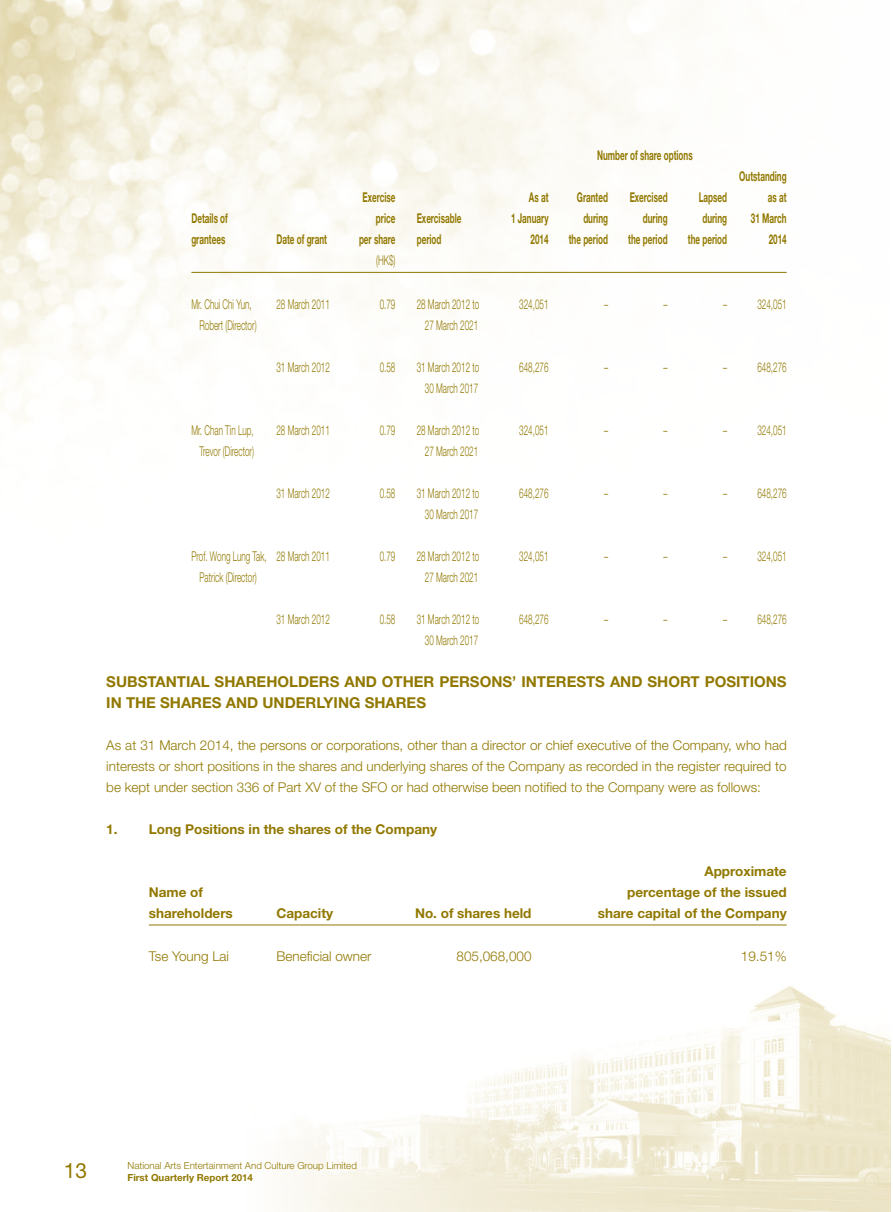
<style>
.page{position:relative;width:893px;height:1212px;background:#fff}
.page>*{position:absolute;margin:0;border:0;box-sizing:border-box;transform-origin:0 0}
.t1{font:21px "Helvetica Neue LT Std";color:#917800}
.t2{font:700 15px/21px "Helvetica Neue LT Std";color:#917800}
.t3{font:300 13.5px "Helvetica Neue LT Std";color:#917800;scale:.6 1}
.t4{font:300 13.5px/21px "Helvetica Neue LT Std";color:#917800;text-align:justify}
.t5{font:700 13.5px "Helvetica Neue LT Std";color:#917800;scale:.6 1}
.t6{font:700 13.5px "Helvetica Neue LT Std";color:#917800}
.t7{font:300 9.75px "Helvetica Neue LT Std";color:#917800}
.t8{font:700 9.75px "Helvetica Neue LT Std";color:#917800}
</style>
<div class="page">
<img style="left:0;top:0;width:787px;height:926px">
<img style="left:288px;top:986px;width:603px;height:226px">
<hr style="left:191px;top:272px;width:596px;height:1px;background:#917800">
<hr style="left:149px;top:924px;width:638px;height:1px;background:#917800">
<p class="t5" style="left:597px;top:147px;width:161px">Number of share options</p>
<p class="t5" style="left:739px;top:168px;width:81px">Outstanding</p>
<p class="t5" style="left:362px;top:189px;width:56px">Exercise</p>
<p class="t5" style="left:529px;top:189px;width:34px">As at</p>
<p class="t5" style="left:577px;top:189px;width:54px">Granted</p>
<p class="t5" style="left:630px;top:189px;width:65px">Exercised</p>
<p class="t5" style="left:699px;top:189px;width:49px">Lapsed</p>
<p class="t5" style="left:768px;top:189px;width:33px">as at</p>
<p class="t5" style="left:191px;top:210px;width:62px">Details of</p>
<p class="t5" style="left:376px;top:210px;width:34px">price</p>
<p class="t5" style="left:417px;top:210px;width:76px">Exercisable</p>
<p class="t5" style="left:511px;top:210px;width:64px">1 January</p>
<p class="t5" style="left:583px;top:210px;width:43px">during</p>
<p class="t5" style="left:643px;top:210px;width:43px">during</p>
<p class="t5" style="left:702px;top:210px;width:43px">during</p>
<p class="t5" style="left:751px;top:210px;width:61px">31 March</p>
<p class="t5" style="left:191px;top:231px;width:58px">grantees</p>
<p class="t5" style="left:276px;top:231px;width:86px">Date of grant</p>
<p class="t5" style="left:359px;top:231px;width:62px">per share</p>
<p class="t5" style="left:417px;top:231px;width:43px">period</p>
<p class="t5" style="left:530px;top:231px;width:32px">2014</p>
<p class="t5" style="left:569px;top:231px;width:67px">the period</p>
<p class="t5" style="left:628px;top:231px;width:67px">the period</p>
<p class="t5" style="left:688px;top:231px;width:67px">the period</p>
<p class="t5" style="left:769px;top:231px;width:32px">2014</p>
<p class="t3" style="left:376px;top:252px;width:34px">(HK$)</p>
<p class="t3" style="left:191px;top:295px;width:102px">Mr. Chui Chi Yun,</p>
<p class="t3" style="left:276px;top:295px;width:91px">28 March 2011</p>
<p class="t3" style="left:380px;top:295px;width:28px">0.79</p>
<p class="t3" style="left:417px;top:295px;width:106px">28 March 2012 to</p>
<p class="t3" style="left:519px;top:295px;width:50px">324,051</p>
<p class="t3" style="left:604px;top:295px;width:8px">–</p>
<p class="t3" style="left:664px;top:295px;width:8px">–</p>
<p class="t3" style="left:723px;top:295px;width:107px">– 324,051</p>
<p class="t3" style="left:199px;top:317px;width:97px">Robert (Director)</p>
<p class="t3" style="left:425px;top:317px;width:91px">27 March 2021</p>
<p class="t3" style="left:276px;top:359px;width:91px">31 March 2012</p>
<p class="t3" style="left:380px;top:359px;width:28px">0.58</p>
<p class="t3" style="left:417px;top:359px;width:106px">31 March 2012 to</p>
<p class="t3" style="left:519px;top:359px;width:50px">648,276</p>
<p class="t3" style="left:604px;top:359px;width:8px">–</p>
<p class="t3" style="left:664px;top:359px;width:8px">–</p>
<p class="t3" style="left:723px;top:359px;width:107px">– 648,276</p>
<p class="t3" style="left:425px;top:380px;width:91px">30 March 2017</p>
<p class="t3" style="left:191px;top:422px;width:105px">Mr. Chan Tin Lup,</p>
<p class="t3" style="left:276px;top:422px;width:91px">28 March 2011</p>
<p class="t3" style="left:380px;top:422px;width:28px">0.79</p>
<p class="t3" style="left:417px;top:422px;width:106px">28 March 2012 to</p>
<p class="t3" style="left:519px;top:422px;width:50px">324,051</p>
<p class="t3" style="left:604px;top:422px;width:8px">–</p>
<p class="t3" style="left:664px;top:422px;width:8px">–</p>
<p class="t3" style="left:723px;top:422px;width:107px">– 324,051</p>
<p class="t3" style="left:199px;top:443px;width:93px">Trevor (Director)</p>
<p class="t3" style="left:425px;top:443px;width:91px">27 March 2021</p>
<p class="t3" style="left:276px;top:485px;width:91px">31 March 2012</p>
<p class="t3" style="left:380px;top:485px;width:28px">0.58</p>
<p class="t3" style="left:417px;top:485px;width:106px">31 March 2012 to</p>
<p class="t3" style="left:519px;top:485px;width:50px">648,276</p>
<p class="t3" style="left:604px;top:485px;width:8px">–</p>
<p class="t3" style="left:664px;top:485px;width:8px">–</p>
<p class="t3" style="left:723px;top:485px;width:107px">– 648,276</p>
<p class="t3" style="left:425px;top:506px;width:91px">30 March 2017</p>
<p class="t3" style="left:191px;top:548px;width:232px">Prof. Wong Lung Tak, 28 March 2011</p>
<p class="t3" style="left:380px;top:548px;width:28px">0.79</p>
<p class="t3" style="left:417px;top:548px;width:106px">28 March 2012 to</p>
<p class="t3" style="left:519px;top:548px;width:50px">324,051</p>
<p class="t3" style="left:604px;top:548px;width:8px">–</p>
<p class="t3" style="left:664px;top:548px;width:8px">–</p>
<p class="t3" style="left:723px;top:548px;width:107px">– 324,051</p>
<p class="t3" style="left:199px;top:569px;width:97px">Patrick (Director)</p>
<p class="t3" style="left:425px;top:569px;width:91px">27 March 2021</p>
<p class="t3" style="left:276px;top:611px;width:91px">31 March 2012</p>
<p class="t3" style="left:380px;top:611px;width:28px">0.58</p>
<p class="t3" style="left:417px;top:611px;width:106px">31 March 2012 to</p>
<p class="t3" style="left:519px;top:611px;width:50px">648,276</p>
<p class="t3" style="left:604px;top:611px;width:8px">–</p>
<p class="t3" style="left:664px;top:611px;width:8px">–</p>
<p class="t3" style="left:723px;top:611px;width:107px">– 648,276</p>
<p class="t3" style="left:425px;top:632px;width:91px">30 March 2017</p>
<p class="t2" style="left:106px;top:670px;width:682px">SUBSTANTIAL SHAREHOLDERS AND OTHER PERSONS’ INTERESTS AND SHORT POSITIONS<br>IN THE SHARES AND UNDERLYING SHARES</p>
<p class="t4" style="left:106px;top:734px;width:682px">As at 31 March 2014, the persons or corporations, other than a director or chief executive of the Company, who had interests or short positions in the shares and underlying shares of the Company as recorded in the register required to be kept under section 336 of Part XV of the SFO or had otherwise been notified to the Company were as follows:</p>
<p class="t6" style="left:106px;top:820px;width:332px">1. Long Positions in the shares of the Company</p>
<p class="t6" style="left:704px;top:862px;width:84px">Approximate</p>
<p class="t6" style="left:149px;top:883px;width:56px">Name of</p>
<p class="t6" style="left:627px;top:883px;width:161px">percentage of the issued</p>
<p class="t6" style="left:149px;top:904px;width:85px">shareholders</p>
<p class="t6" style="left:276px;top:904px;width:58px">Capacity</p>
<p class="t6" style="left:415px;top:904px;width:118px">No. of shares held</p>
<p class="t6" style="left:598px;top:904px;width:190px">share capital of the Company</p>
<p class="t4" style="left:149px;top:945px;width:82px">Tse Young Lai</p>
<p class="t4" style="left:276px;top:945px;width:97px">Beneficial owner</p>
<p class="t4" style="left:456px;top:945px;width:77px">805,068,000</p>
<p class="t4" style="left:741px;top:945px;width:47px">19.51%</p>
<h1 class="t1" style="left:64px;top:1158px;width:25px">13</h1>
<p class="t7" style="left:128px;top:1159px;width:231px">National Arts Entertainment And Culture Group Limited</p>
<p class="t8" style="left:128px;top:1171px;width:127px">First Quarterly Report 2014</p>
</div>
